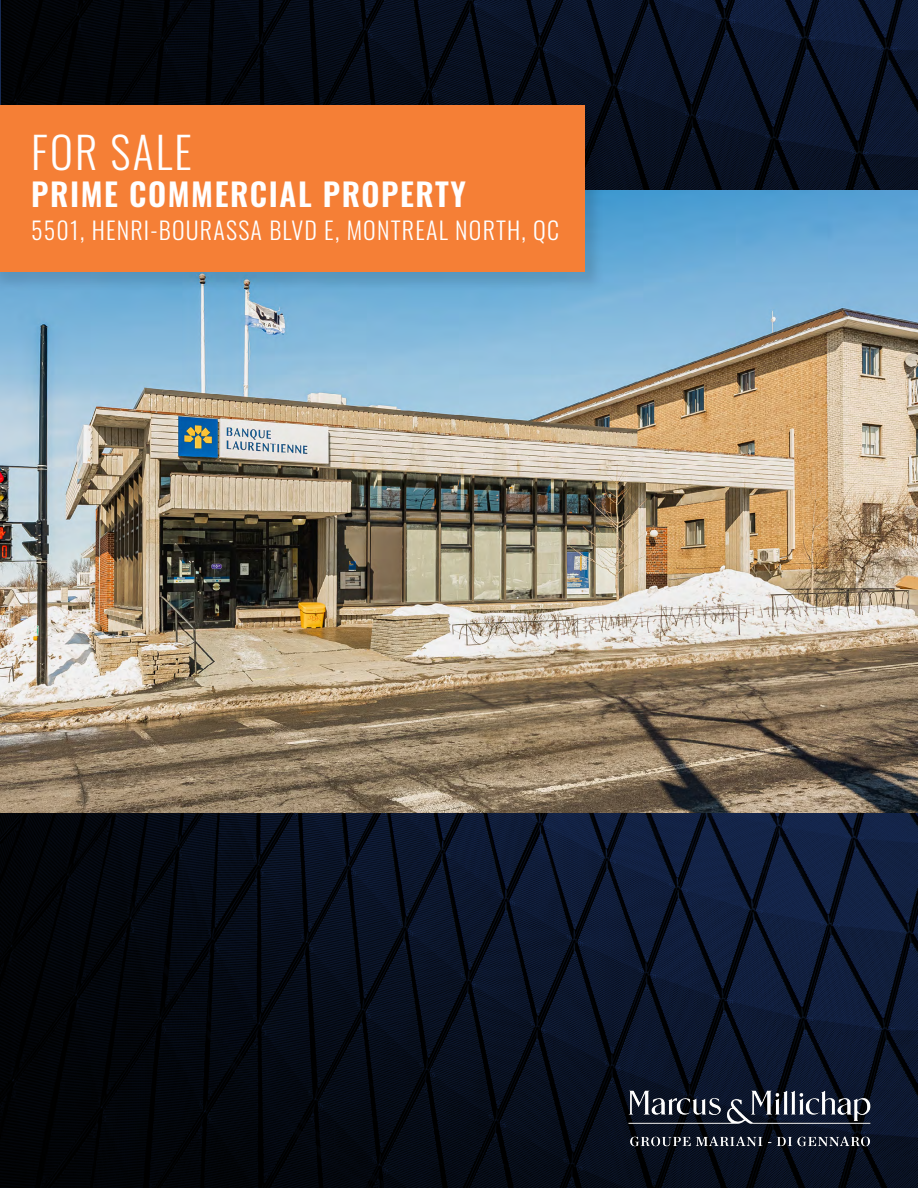
<style>
.page{position:relative;width:918px;height:1188px;background:#fff}
.page>*{position:absolute;margin:0;border:0;box-sizing:border-box;transform-origin:0 0}
.t1{font:300 43.5px "Oswald";letter-spacing:.05em;color:#fff}
.t2{font:600 31.5px "Oswald";letter-spacing:.05em;color:#fff}
.t3{font:300 24px "Oswald";letter-spacing:.05em;color:#fff}
</style>
<div class="page">
<svg style="left:0;top:813px;width:918px;height:375px;background:#070f1d"></svg>
<img style="left:0;top:190px;width:918px;height:623px">
<svg style="left:0;top:0;width:918px;height:190px;background:#080f1d"></svg>
<div style="left:0;top:108px;width:603px;height:183px;background:#000;opacity:.11"></div>
<div style="left:0;top:106px;width:584px;height:166px;background:#f57f36"></div>
<img style="left:619px;top:1070px;width:263px;height:91px">
<h1 class="t1" style="left:31px;top:113px;width:162px">FOR SALE</h1>
<h2 class="t2" style="left:31px;top:167px;width:436px">PRIME COMMERCIAL PROPERTY</h2>
<p class="t3" style="left:31px;top:209px;width:529px">5501, HENRI-BOURASSA BLVD E, MONTREAL NORTH, QC</p>
</div>
